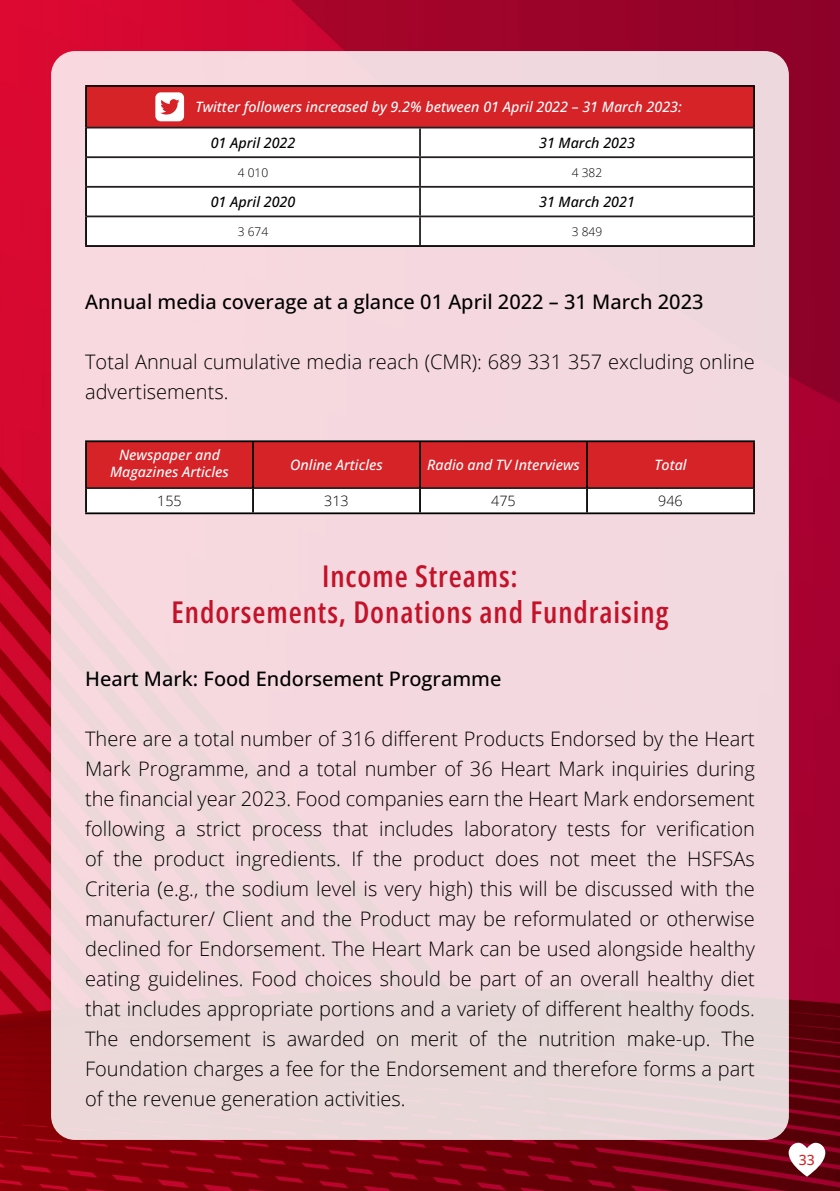
<style>
.page{position:relative;width:840px;height:1191px;background:#fff}
.page>*{position:absolute;margin:0;border:0;box-sizing:border-box;transform-origin:0 0}
.Heading_2{font:600 30px "Open Sans Condensed";letter-spacing:.03em;color:#c31229}
.body{font:300 20px/30px "Open Sans";color:#000}
.body-2{font:500 20px "Open Sans";color:#000}
.t1{font:italic 500 14.4px/17.2px "Open Sans";color:#fff;text-align:center}
.t2{font:italic 500 14.4px "Open Sans";color:#000}
.body-3{font:300 14.4px "Open Sans";color:#000}
.t3{font:500 14px "Open Sans";color:#d62328}
.body-4{font:300 12px "Open Sans";color:#000}
</style>
<div class="page">
<img style="left:0;top:0;width:839px;height:1191px">
<div style="left:51px;top:51px;width:737px;height:1089px;background:#f3d8df;border-radius:24px"></div>
<hr style="left:85px;top:440px;width:168px;height:2px;background:#000">
<hr style="left:85px;top:442px;width:2px;height:46px;background:#000">
<hr style="left:253px;top:440px;width:167px;height:2px;background:#000">
<hr style="left:420px;top:440px;width:166px;height:2px;background:#000">
<hr style="left:586px;top:440px;width:168px;height:2px;background:#000">
<hr style="left:752px;top:442px;width:2px;height:46px;background:#000">
<hr style="left:85px;top:488px;width:2px;height:24px;background:#000">
<svg style="left:86px;top:442px;width:667px;height:70px;background:#dc696d"></svg>
<hr style="left:585px;top:488px;width:2px;height:24px;background:#000">
<hr style="left:752px;top:488px;width:2px;height:24px;background:#000">
<hr style="left:85px;top:512px;width:168px;height:2px;background:#000">
<hr style="left:253px;top:512px;width:167px;height:2px;background:#000">
<hr style="left:420px;top:512px;width:166px;height:2px;background:#000">
<hr style="left:586px;top:512px;width:168px;height:2px;background:#000">
<div style="left:86px;top:86px;width:667px;height:42px;background:#d62328"></div>
<div style="left:87px;top:128px;width:665px;height:117px;background:#fff"></div>
<hr style="left:87px;top:127px;width:333px;height:1px;background:#231f20">
<hr style="left:420px;top:127px;width:332px;height:1px;background:#231f20">
<hr style="left:87px;top:156px;width:333px;height:2px;background:#231f20">
<hr style="left:420px;top:156px;width:332px;height:2px;background:#231f20">
<hr style="left:87px;top:186px;width:333px;height:2px;background:#231f20">
<hr style="left:420px;top:186px;width:332px;height:2px;background:#231f20">
<hr style="left:87px;top:215px;width:333px;height:2px;background:#231f20">
<hr style="left:420px;top:215px;width:332px;height:2px;background:#231f20">
<svg style="left:419px;top:128px;width:1px;height:117px"></svg>
<hr style="left:85px;top:85px;width:335px;height:2px;background:#000">
<hr style="left:85px;top:87px;width:2px;height:41px;background:#000">
<hr style="left:420px;top:85px;width:334px;height:2px;background:#000">
<hr style="left:752px;top:87px;width:2px;height:41px;background:#000">
<hr style="left:85px;top:128px;width:2px;height:29px;background:#000">
<hr style="left:752px;top:128px;width:2px;height:29px;background:#000">
<hr style="left:85px;top:157px;width:2px;height:30px;background:#000">
<hr style="left:752px;top:157px;width:2px;height:30px;background:#000">
<hr style="left:85px;top:187px;width:2px;height:29px;background:#000">
<hr style="left:752px;top:187px;width:2px;height:29px;background:#000">
<hr style="left:85px;top:216px;width:2px;height:29px;background:#000">
<hr style="left:752px;top:216px;width:2px;height:29px;background:#000">
<hr style="left:85px;top:245px;width:335px;height:2px;background:#000">
<hr style="left:420px;top:245px;width:334px;height:2px;background:#000">
<div style="left:155px;top:92px;width:29px;height:29px;background:#fff;border-radius:5px"></div>
<svg style="left:160px;top:99px;width:19px;height:16px"></svg>
<svg style="left:788px;top:1142px;width:36px;height:34px"></svg>
<p class="t1" style="left:195px;top:98px;width:487px">Twitter followers increased by 9.2% between 01 April 2022 – 31 March 2023:</p>
<p class="t2" style="left:210px;top:133px;width:86px">01 April 2022</p>
<p class="t2" style="left:539px;top:133px;width:97px">31 March 2023</p>
<p class="body-4" style="left:237px;top:164px;width:32px">4 010</p>
<p class="body-4" style="left:571px;top:164px;width:32px">4 382</p>
<p class="t2" style="left:210px;top:192px;width:86px">01 April 2020</p>
<p class="t2" style="left:539px;top:192px;width:97px">31 March 2021</p>
<p class="body-4" style="left:237px;top:223px;width:32px">3 674</p>
<p class="body-4" style="left:571px;top:223px;width:32px">3 849</p>
<p class="body-2" style="left:85px;top:288px;width:619px">Annual media coverage at a glance 01 April 2022 – 31 March 2023</p>
<p class="body" style="left:85px;top:346px;width:670px">Total Annual cumulative media reach (CMR): 689 331 357 excluding online advertisements.</p>
<p class="t1" style="left:110px;top:445px;width:120px">Newspaper and<br>Magazines Articles</p>
<p class="t1" style="left:290px;top:456px;width:94px">Online Articles</p>
<p class="t1" style="left:427px;top:456px;width:154px">Radio and TV Interviews</p>
<p class="t1" style="left:654px;top:456px;width:34px">Total</p>
<p class="body-3" style="left:157px;top:491px;width:26px">155</p>
<p class="body-3" style="left:324px;top:491px;width:26px">313</p>
<p class="body-3" style="left:491px;top:491px;width:26px">475</p>
<p class="body-3" style="left:658px;top:491px;width:26px">946</p>
<p class="Heading_2" style="left:322px;top:556px;width:197px">Income Streams:</p>
<p class="Heading_2" style="left:171px;top:592px;width:498px">Endorsements, Donations and Fundraising</p>
<p class="body-2" style="left:85px;top:665px;width:417px">Heart Mark: Food Endorsement Programme</p>
<p class="body" style="left:85px;top:723px;width:671px;text-align:justify">There are a total number of 316 different Products Endorsed by the Heart Mark Programme, and a total number of 36 Heart Mark inquiries during the financial year 2023. Food companies earn the Heart Mark endorsement following a strict process that includes laboratory tests for verification of the product ingredients. If the product does not meet the HSFSAs Criteria (e.g., the sodium level is very high) this will be discussed with the manufacturer/ Client and the Product may be reformulated or otherwise declined for Endorsement. The Heart Mark can be used alongside healthy eating guidelines. Food choices should be part of an overall healthy diet that includes appropriate portions and a variety of different healthy foods.<br>The endorsement is awarded on merit of the nutrition make-up. The Foundation charges a fee for the Endorsement and therefore forms a part of the revenue generation activities.</p>
<p class="t3" style="left:798px;top:1150px;width:18px">33</p>
</div>
